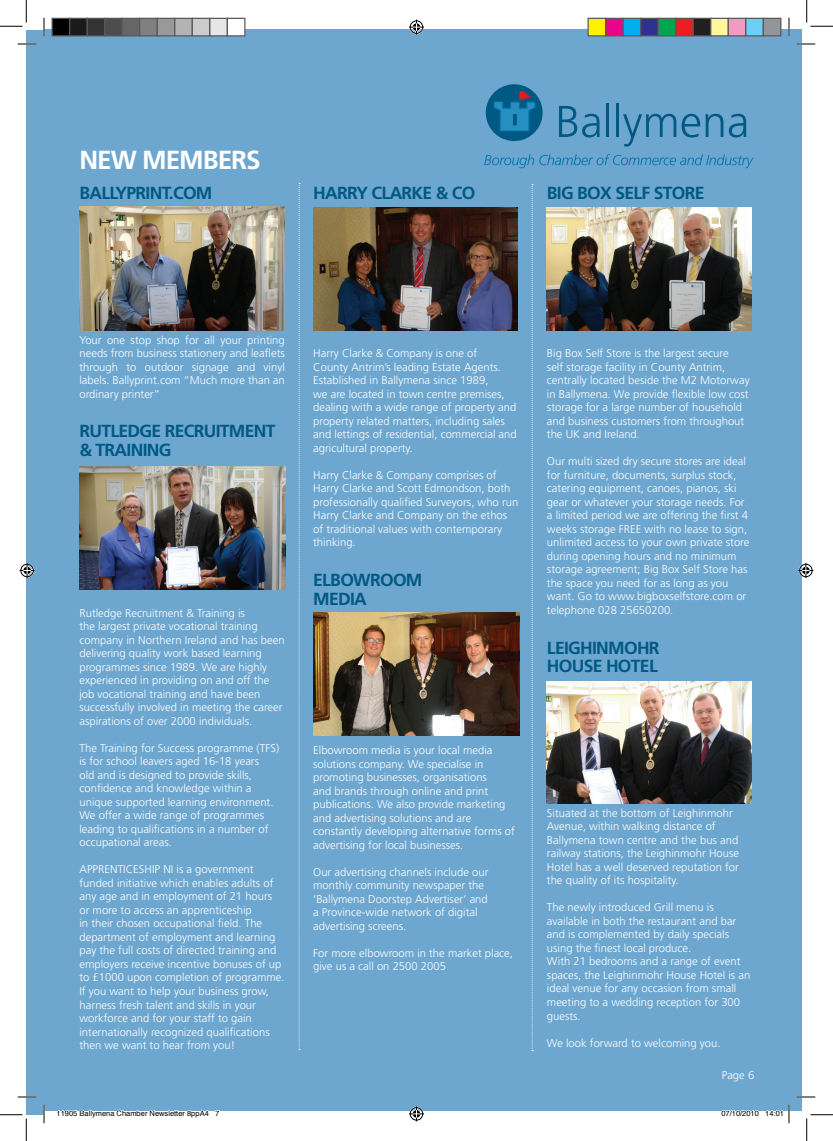
<style>
.page{position:relative;width:833px;height:1141px;background:#fff}
.page>*{position:absolute;margin:0;border:0;box-sizing:border-box;transform-origin:0 0}
.t1{font:700 26.12px "Frutiger";color:#fff}
.t2{font:700 17.5px/18.8px "Frutiger";letter-spacing:-.04em;color:#005983}
.t3{font:300 11.25px/13.5px "Frutiger";color:#fff}
.t4{font:7.5px "Helvetica";color:#000}
</style>
<div class="page">
<div style="left:43px;top:30px;width:758px;height:1081px;background:#6da7d0"></div>
<div style="left:26px;top:30px;width:18px;height:1084px;background:#6da7d0"></div>
<img style="left:79px;top:206px;width:205px;height:124px">
<img style="left:79px;top:466px;width:206px;height:123px">
<img style="left:313px;top:208px;width:204px;height:122px">
<img style="left:313px;top:613px;width:206px;height:122px">
<img style="left:546px;top:208px;width:205px;height:122px">
<img style="left:546px;top:681px;width:205px;height:122px">
<svg style="left:484px;top:84px;width:269px;height:84px"></svg>
<svg style="left:298px;top:183px;width:2px;height:866px"></svg>
<svg style="left:531px;top:184px;width:1px;height:867px"></svg>
<svg style="left:18px;top:43px;width:18px;height:2px"></svg>
<svg style="left:796px;top:43px;width:18px;height:2px"></svg>
<svg style="left:18px;top:1096px;width:18px;height:1px"></svg>
<svg style="left:796px;top:1096px;width:18px;height:1px"></svg>
<svg style="left:43px;top:18px;width:2px;height:18px"></svg>
<svg style="left:43px;top:1104px;width:2px;height:19px"></svg>
<svg style="left:787px;top:18px;width:2px;height:18px"></svg>
<svg style="left:0;top:0;width:27px;height:27px"></svg>
<svg style="left:0;top:1114px;width:27px;height:26px"></svg>
<svg style="left:806px;top:0;width:26px;height:27px"></svg>
<svg style="left:806px;top:1114px;width:26px;height:26px"></svg>
<svg style="left:409px;top:20px;width:15px;height:15px"></svg>
<svg style="left:409px;top:1106px;width:15px;height:15px"></svg>
<svg style="left:20px;top:563px;width:15px;height:15px"></svg>
<svg style="left:798px;top:563px;width:14px;height:15px"></svg>
<div style="left:52px;top:18px;width:18px;height:18px;background:#000"></div>
<div style="left:51px;top:18px;width:19px;height:18px;border:1px solid #595959"></div>
<div style="left:70px;top:18px;width:17px;height:18px;background:#1a1a1a"></div>
<div style="left:69px;top:18px;width:19px;height:18px;border:1px solid #595959"></div>
<div style="left:87px;top:18px;width:18px;height:18px;background:#333"></div>
<div style="left:86px;top:18px;width:19px;height:18px;border:1px solid #595959"></div>
<div style="left:105px;top:18px;width:17px;height:18px;background:#4d4d4d"></div>
<div style="left:104px;top:18px;width:19px;height:18px;border:1px solid #595959"></div>
<div style="left:122px;top:18px;width:18px;height:18px;background:#666"></div>
<div style="left:121px;top:18px;width:19px;height:18px;border:1px solid #595959"></div>
<div style="left:140px;top:18px;width:17px;height:18px;background:#808080"></div>
<div style="left:139px;top:18px;width:19px;height:18px;border:1px solid #595959"></div>
<div style="left:157px;top:18px;width:18px;height:18px;background:#999"></div>
<div style="left:156px;top:18px;width:19px;height:18px;border:1px solid #595959"></div>
<div style="left:175px;top:18px;width:17px;height:18px;background:#b3b3b3"></div>
<div style="left:174px;top:18px;width:19px;height:18px;border:1px solid #595959"></div>
<div style="left:192px;top:18px;width:18px;height:18px;background:#ccc"></div>
<div style="left:191px;top:18px;width:19px;height:18px;border:1px solid #595959"></div>
<div style="left:210px;top:18px;width:17px;height:18px;background:#e6e6e6"></div>
<div style="left:209px;top:18px;width:19px;height:18px;border:1px solid #595959"></div>
<div style="left:227px;top:18px;width:18px;height:18px;background:#fff"></div>
<div style="left:226px;top:18px;width:19px;height:18px;border:1px solid #595959"></div>
<div style="left:587px;top:18px;width:18px;height:18px;background:#fff101"></div>
<div style="left:587px;top:18px;width:19px;height:18px;border:1px solid #595959"></div>
<div style="left:605px;top:18px;width:17px;height:18px;background:#ed028c"></div>
<div style="left:604px;top:18px;width:19px;height:18px;border:1px solid #595959"></div>
<div style="left:622px;top:18px;width:18px;height:18px;background:#00aeef"></div>
<div style="left:622px;top:18px;width:19px;height:18px;border:1px solid #595959"></div>
<div style="left:640px;top:18px;width:17px;height:18px;background:#2e3092"></div>
<div style="left:639px;top:18px;width:19px;height:18px;border:1px solid #595959"></div>
<div style="left:657px;top:18px;width:18px;height:18px;background:#00a54f"></div>
<div style="left:657px;top:18px;width:19px;height:18px;border:1px solid #595959"></div>
<div style="left:675px;top:18px;width:17px;height:18px;background:#ee1d23"></div>
<div style="left:674px;top:18px;width:19px;height:18px;border:1px solid #595959"></div>
<div style="left:692px;top:18px;width:18px;height:18px;background:#231f20"></div>
<div style="left:692px;top:18px;width:19px;height:18px;border:1px solid #595959"></div>
<div style="left:710px;top:18px;width:17px;height:18px;background:#fff79a"></div>
<div style="left:709px;top:18px;width:19px;height:18px;border:1px solid #595959"></div>
<div style="left:727px;top:18px;width:18px;height:18px;background:#f499c2"></div>
<div style="left:727px;top:18px;width:19px;height:18px;border:1px solid #595959"></div>
<div style="left:745px;top:18px;width:17px;height:18px;background:#6bcff6"></div>
<div style="left:744px;top:18px;width:19px;height:18px;border:1px solid #595959"></div>
<div style="left:762px;top:18px;width:18px;height:18px;background:#939598"></div>
<div style="left:762px;top:18px;width:19px;height:18px;border:1px solid #595959"></div>
<svg style="left:58px;top:1109px;width:151px;height:2px"></svg>
<svg style="left:721px;top:1109px;width:37px;height:2px"></svg>
<svg style="left:766px;top:1104px;width:23px;height:19px"></svg>
<h1 class="t1" style="left:79px;top:145px;width:83px">NEW MEM</h1>
<h1 class="t1" style="left:203px;top:145px;width:30px">BERS</h1>
<h2 class="t2" style="left:79px;top:183px;width:134px">BALLYPRINT.CO M</h2>
<h2 class="t2" style="left:313px;top:183px;width:161px">HARRY CLARKE &amp; CO</h2>
<h2 class="t2" style="left:546px;top:183px;width:159px">BIG BOX SELF STORE</h2>
<p class="t3" style="left:79px;top:333px;width:207px;text-align:justify">Your one stop shop for all your printing needs from business stationery and leaflets through to outdoor signage and vinyl labels. Ballyprint.com “Much more than an ordinary printer”</p>
<h2 class="t2" style="left:79px;top:422px;width:186px">RUTLEDGE RECRUITMENT &amp; TRAINING</h2>
<p class="t3" style="left:79px;top:606px;width:207px">Rutledge Recruitment &amp; Training is<br>the largest private vocational training company in Northern Ireland and has been delivering quality work based learning programmes since 1989. We are highly experienced in providing on and off the job vocational training and have been successfully involved in meeting the career aspirations of over 2000 individuals.</p>
<p class="t3" style="left:79px;top:741px;width:201px">The Training for Success programme (TFS) is for school leavers aged 16-18 years<br>old and is designed to provide skills, confidence and knowledge within a unique supported learning environment.<br>We offer a wide range of programmes leading to qualifications in a number of occupational areas.</p>
<p class="t3" style="left:79px;top:862px;width:206px">APPRENTICESHIP NI is a government funded initiative which enables adults of any age and in employment of 21 hours or more to access an apprenticeship<br>in their chosen occupational field. The department of employment and learning pay the full costs of directed training and employers receive incentive bonuses of up to £1000 upon completion of programme.<br>If you want to help your business grow, harness fresh talent and skills in your workforce and for your staff to gain internationally recognized qualifications then we want to hear from you!</p>
<p class="t3" style="left:313px;top:346px;width:205px">Harry Clarke &amp; Company is one of<br>County Antrim’s leading Estate Agents.<br>Established in Ballymena since 1989,<br>we are located in town centre premises, dealing with a wide range of property and property related matters, including sales and lettings of residential, commercial and agricultural property.</p>
<p class="t3" style="left:313px;top:468px;width:206px">Harry Clarke &amp; Company comprises of Harry Clarke and Scott Edmondson, both professionally qualified Surveyors, who run Harry Clarke and Company on the ethos of traditional values with contemporary thinking.</p>
<h2 class="t2" style="left:313px;top:570px;width:11px">ELBO</h2>
<h2 class="t2" style="left:313px;top:570px;width:111px;text-indent:40px">WROO M<br>MEDIA</h2>
<p class="t3" style="left:313px;top:743px;width:203px">Elbowroom media is your local media solutions company. We specialise in promoting businesses, organisations<br>and brands through online and print publications. We also provide marketing and advertising solutions and are constantly developing alternative forms of advertising for local businesses.</p>
<p class="t3" style="left:313px;top:865px;width:177px">Our advertising channels include our monthly community newspaper the ‘Ballymena Doorstep Advertiser’ and a Province-wide network of digital advertising screens.</p>
<p class="t3" style="left:313px;top:946px;width:201px">For more elbowroom in the market place, give us a call on 2500 2005</p>
<p class="t3" style="left:546px;top:346px;width:204px">Big Box Self Store is the largest secure<br>self storage facility in County Antrim, centrally located beside the M2 Motorway in Ballymena. We provide flexible low cost storage for a large number of household and business customers from throughout the UK and Ireland.</p>
<p class="t3" style="left:546px;top:454px;width:204px">Our multi sized dry secure stores are ideal for furniture, documents, surplus stock, catering equipment, canoes, pianos, ski gear or whatever your storage needs. For a limited period we are offering the first 4 weeks storage FREE with no lease to sign, unlimited access to your own private store during opening hours and no minimum storage agreement; Big Box Self Store has the space you need for as long as you want. Go to www.bigboxselfstore.com or telephone 028 25650200.</p>
<h2 class="t2" style="left:546px;top:638px;width:114px">LEIGHINMOHR<br>HOUSE HOTEL</h2>
<p class="t3" style="left:546px;top:806px;width:193px">Situated at the bottom of Leighinmohr Avenue, within walking distance of Ballymena town centre and the bus and railway stations, the Leighinmohr House Hotel has a well deserved reputation for the quality of its hospitality.</p>
<p class="t3" style="left:546px;top:900px;width:205px">The newly introduced Grill menu is available in both the restaurant and bar and is complemented by daily specials using the finest local produce.<br>With 21 bedrooms and a range of event spaces, the Leighinmohr House Hotel is an ideal venue for any occasion from small meeting to a wedding reception for 300 guests.</p>
<p class="t3" style="left:546px;top:1035px;width:175px">We look forward to welcoming you.</p>
<p class="t3" style="left:721px;top:1068px;width:34px">Page 6</p>
<p class="t4" style="left:56px;top:1107px;width:164px">11905 Ballymena Chamber Newsletter 8ppA4 7</p>
<p class="t4" style="left:721px;top:1107px;width:64px">07/10/2010 14:01</p>
</div>
